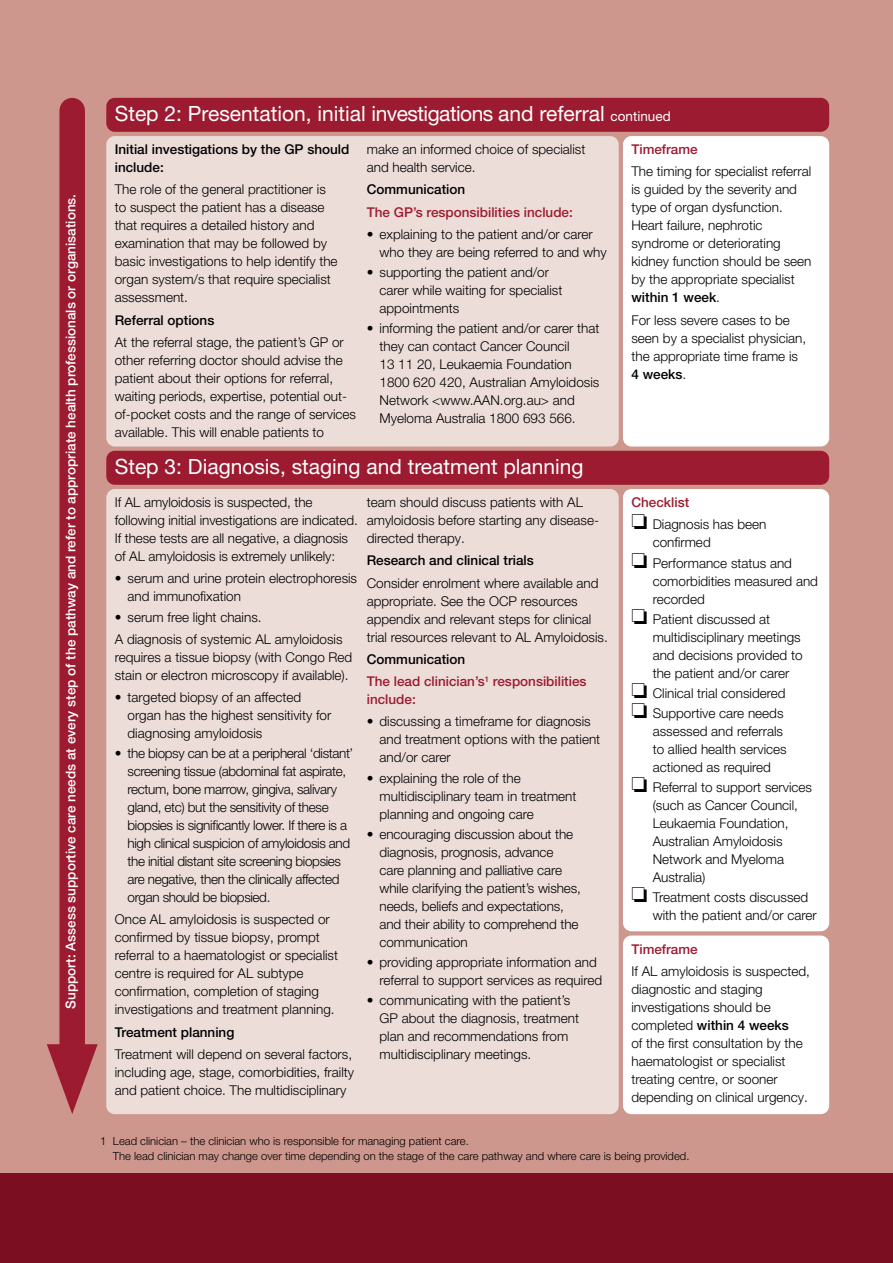
<style>
.page{position:relative;width:893px;height:1263px;background:#fff}
.page>*{position:absolute;margin:0;border:0;box-sizing:border-box;transform-origin:0 0}
.t1{font:21px "Helvetica Neue LT Pro";color:#fff}
.t2{font:300 13.5px/18px "Helvetica Neue LT Pro";color:#000}
.t3{font:300 13.5px/18px "Helvetica Neue LT Pro";letter-spacing:-.025em;color:#000}
.t4{font:500 13.5px "Helvetica Neue LT Pro";color:#fff}
.t5{font:500 13.5px/18px "Helvetica Neue LT Pro";color:#000}
.t6{font:500 13.5px/22.2px "Helvetica Neue LT Pro";color:#9c1b30}
.t7{font:300 11.25px/15px "Helvetica Neue LT Pro";color:#000}
.s1{font-size:13.5px}
.s2{color:#000}
.s3{font-weight:500}
.s4{font-weight:500;color:#9c1b30}
</style>
<div class="page">
<div style="left:0;top:0;width:893px;height:1174px;background:#ce978e"></div>
<div style="left:0;top:1174px;width:893px;height:89px;background:#7c0e21"></div>
<div style="left:59px;top:111px;width:26px;height:960px;background:#9c1b30"></div>
<svg style="left:47px;top:1044px;width:51px;height:70px"></svg>
<div style="left:106px;top:451px;width:723px;height:34px;background:#9c1b30;border-radius:9px"></div>
<div style="left:106px;top:489px;width:513px;height:625px;background:#edddd9;border-radius:9px"></div>
<div style="left:623px;top:489px;width:206px;height:442px;background:#fff;border-radius:9px"></div>
<div style="left:106px;top:136px;width:513px;height:310px;background:#edddd9;border-radius:9px"></div>
<div style="left:106px;top:98px;width:723px;height:34px;background:#9c1b30;border-radius:9px"></div>
<div style="left:623px;top:935px;width:206px;height:179px;background:#fff;border-radius:9px"></div>
<div style="left:623px;top:136px;width:206px;height:310px;background:#fff;border-radius:9px"></div>
<p class="t4" style="left:63px;top:1009px;width:816px;rotate:-90deg">Support: Assess supportive care needs at every step of the pathway and refer to appropriate health professionals or organisations.</p>
<h1 class="t1" style="left:115px;top:101px;width:557px">Step 2: Presentation, initial investigations and referral <span class="s1">continued</span></h1>
<p class="t5" style="left:115px;top:140px;width:236px">Initial investigations by the GP should include:</p>
<p class="t2" style="left:115px;top:180px;width:224px">The role of the general practitioner is to suspect the patient has a disease that requires a detailed history and examination that may be followed by basic investigations to help identify the organ system/s that require specialist assessment.</p>
<p class="t5" style="left:115px;top:311px;width:101px">Referral options</p>
<p class="t2" style="left:115px;top:333px;width:243px">At the referral stage, the patient’s GP or other referring doctor should advise the patient about their options for referral, waiting periods, expertise, potential out&shy;of-pocket costs and the range of services available. This will enable patients to</p>
<p class="t2" style="left:367px;top:140px;width:220px">make an informed choice of specialist and health service.</p>
<p class="t5" style="left:367px;top:180px;width:100px">Communication</p>
<p class="t6" style="left:367px;top:201px;width:208px">The GP’s responsibilities include:</p>
<p class="t2" style="left:379px;top:225px;width:229px;text-indent:-13px">• explaining to the patient and/or carer who they are being referred to and why</p>
<p class="t2" style="left:379px;top:263px;width:184px;text-indent:-13px">• supporting the patient and/or carer while waiting for specialist appointments</p>
<p class="t2" style="left:379px;top:319px;width:221px;text-indent:-13px">• informing the patient and/or carer that they can contact Cancer Council<br>13 11 20, Leukaemia Foundation 1800 620 420, Australian Amyloidosis Network &lt;www.AAN.org.au&gt; and Myeloma Australia 1800 693 566.</p>
<h1 class="t1" style="left:115px;top:454px;width:470px">Step 3: Diagnosis, staging and treatment planning</h1>
<p class="t2" style="left:115px;top:493px;width:245px">If AL amyloidosis is suspected, the following initial investigations are indicated.<br>If these tests are all negative, a diagnosis of AL amyloidosis is extremely unlikely:</p>
<p class="t2" style="left:128px;top:569px;width:231px;text-indent:-13px">• serum and urine protein electrophoresis and immunofixation</p>
<p class="t2" style="left:115px;top:605px;width:229px;line-height:22.2px">• serum free light chains.<br>A diagnosis of systemic AL amyloidosis</p>
<p class="t2" style="left:115px;top:648px;width:239px">requires a tissue biopsy (with Congo Red stain or electron microscopy if available).</p>
<p class="t2" style="left:128px;top:688px;width:205px;text-indent:-13px">• targeted biopsy of an affected organ has the highest sensitivity for diagnosing amyloidosis</p>
<p class="t3" style="left:128px;top:744px;width:227px;text-indent:-13px">• the biopsy can be at a peripheral ‘distant’ screening tissue (abdominal fat aspirate, rectum, bone marrow, gingiva, salivary gland, etc) but the sensitivity of these biopsies is significantly lower. If there is a high clinical suspicion of amyloidosis and the initial distant site screening biopsies are negative, then the clinically affected organ should be biopsied.</p>
<p class="t2" style="left:115px;top:910px;width:225px">Once AL amyloidosis is suspected or confirmed by tissue biopsy, prompt referral to a haematologist or specialist centre is required for AL subtype confirmation, completion of staging investigations and treatment planning.</p>
<p class="t5" style="left:115px;top:1023px;width:121px">Treatment planning</p>
<p class="t2" style="left:115px;top:1045px;width:241px">Treatment will depend on several factors, including age, stage, comorbidities, frailty and patient choice. The multidisciplinary</p>
<p class="t2" style="left:367px;top:493px;width:234px">team should discuss patients with AL amyloidosis before starting any disease&shy;directed therapy.</p>
<p class="t5" style="left:367px;top:551px;width:169px">Research and clinical trials</p>
<p class="t2" style="left:367px;top:573px;width:243px">Consider enrolment where available and appropriate. See the OCP resources appendix and relevant steps for clinical trial resources relevant to AL Amyloidosis.</p>
<p class="t6" style="left:367px;top:648px;width:221px"><span class="s2">Communication<br></span>The lead clinician’s<sup>1</sup> responsibilities</p>
<p class="t6" style="left:367px;top:688px;width:51px">include:</p>
<p class="t2" style="left:379px;top:712px;width:222px;text-indent:-13px">• discussing a timeframe for diagnosis and treatment options with the patient and/or carer</p>
<p class="t2" style="left:379px;top:768px;width:199px;text-indent:-13px">• explaining the role of the multidisciplinary team in treatment planning and ongoing care</p>
<p class="t2" style="left:379px;top:825px;width:203px;text-indent:-13px">• encouraging discussion about the diagnosis, prognosis, advance care planning and palliative care while clarifying the patient’s wishes, needs, beliefs and expectations, and their ability to comprehend the communication</p>
<p class="t2" style="left:379px;top:953px;width:224px;text-indent:-13px">• providing appropriate information and referral to support services as required</p>
<p class="t2" style="left:379px;top:991px;width:201px;text-indent:-13px">• communicating with the patient’s<br>GP about the diagnosis, treatment plan and recommendations from multidisciplinary meetings.</p>
<p class="t6" style="left:631px;top:138px;width:68px">Timeframe</p>
<p class="t2" style="left:631px;top:162px;width:182px">The timing for specialist referral is guided by the severity and type of organ dysfunction.<br>Heart failure, nephrotic syndrome or deteriorating kidney function should be seen by the appropriate specialist <span class="s3">within 1 week</span>.</p>
<p class="t2" style="left:631px;top:311px;width:176px">For less severe cases to be seen by a specialist physician, the appropriate time frame is<br><span class="s3">4 weeks</span>.</p>
<p class="t2" style="left:631px;top:491px;width:137px;line-height:22.2px"><span class="s4">Checklist<br></span>❏ Diagnosis has been</p>
<p class="t2" style="left:631px;top:532px;width:162px;line-height:20.1px;text-indent:21px">confirmed<br>❏ Performance status and</p>
<p class="t2" style="left:653px;top:571px;width:167px">comorbidities measured and recorded</p>
<p class="t2" style="left:653px;top:610px;width:151px;text-indent:-21px">❏ Patient discussed at multidisciplinary meetings and decisions provided to the patient and/or carer</p>
<p class="t2" style="left:631px;top:683px;width:156px;line-height:20.1px">❏ Clinical trial considered ❏ Supportive care needs</p>
<p class="t2" style="left:653px;top:722px;width:136px">assessed and referrals to allied health services actioned as required</p>
<p class="t2" style="left:653px;top:778px;width:161px;text-indent:-21px">❏ Referral to support services (such as Cancer Council,<br>Leukaemia Foundation,<br>Australian Amyloidosis<br>Network and Myeloma<br>Australia)</p>
<p class="t2" style="left:653px;top:888px;width:166px;text-indent:-21px">❏ Treatment costs discussed with the patient and/or carer</p>
<p class="t6" style="left:631px;top:938px;width:68px">Timeframe</p>
<p class="t2" style="left:631px;top:962px;width:180px">If AL amyloidosis is suspected, diagnostic and staging investigations should be completed <span class="s3">within 4 weeks<br></span>of the first consultation by the haematologist or specialist treating centre, or sooner depending on clinical urgency.</p>
<p class="t7" style="left:113px;top:1133px;width:578px;text-indent:-13px">1 Lead clinician – the clinician who is responsible for managing patient care.<br>The lead clinician may change over time depending on the stage of the care pathway and where care is being provided.</p>
</div>
